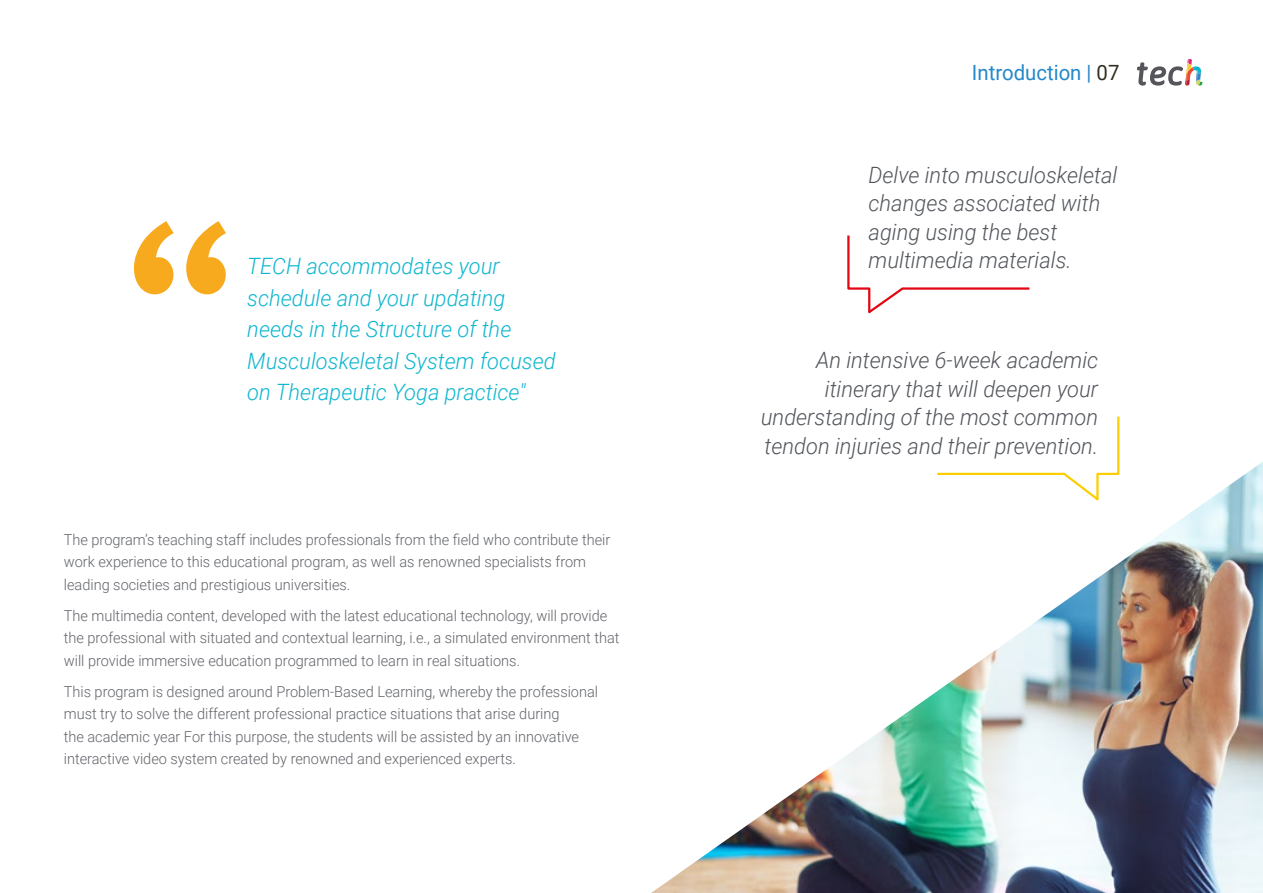
<style>
.page{position:relative;width:1263px;height:893px;background:#fff}
.page>*{position:absolute;margin:0;border:0;box-sizing:border-box;transform-origin:0 0}
.t1{font:italic 300 22.5px/28.5px "Roboto";color:#52555b;text-align:right}
.t2{font:italic 300 22.5px/31.5px "Roboto";color:#0fb6cf}
.t3{font:21px "Roboto";color:#2488c9}
.t4{font:300 15px/22.5px "Roboto";color:#61646a}
.s1{color:#312e20}
</style>
<div class="page">
<svg style="left:134px;top:221px;width:92px;height:73px"></svg>
<svg style="left:1117px;top:416px;width:3px;height:45px"></svg>
<svg style="left:847px;top:235px;width:183px;height:79px"></svg>
<svg style="left:1137px;top:59px;width:65px;height:27px"></svg>
<img style="left:651px;top:461px;width:612px;height:432px">
<h1 class="t2" style="left:247px;top:250px;width:310px">TECH accommodates your schedule and your updating needs in the Structure of the<br>Musculoskeletal System focused on Therapeutic Yoga practice"</h1>
<p class="t4" style="left:64px;top:527px;width:548px">The program’s teaching staff includes professionals from the field who contribute their work experience to this educational program, as well as renowned specialists from leading societies and prestigious universities.</p>
<p class="t4" style="left:64px;top:603px;width:557px">The multimedia content, developed with the latest educational technology, will provide the professional with situated and contextual learning, i.e., a simulated environment that will provide immersive education programmed to learn in real situations.</p>
<p class="t4" style="left:64px;top:679px;width:536px">This program is designed around Problem-Based Learning, whereby the professional must try to solve the different professional practice situations that arise during<br>the academic year For this purpose, the students will be assisted by an innovative interactive video system created by renowned and experienced experts.</p>
<h2 class="t3" style="left:972px;top:57px;width:149px">Introduction | <span class="s1">07</span></h2>
<h1 class="t1" style="left:868px;top:160px;width:250px;text-align:left">Delve into musculoskeletal changes associated with aging using the best multimedia materials.</h1>
<h1 class="t1" style="left:761px;top:345px;width:339px">An intensive 6-week academic itinerary that will deepen your understanding of the most common tendon injuries and their prevention.</h1>
</div>
